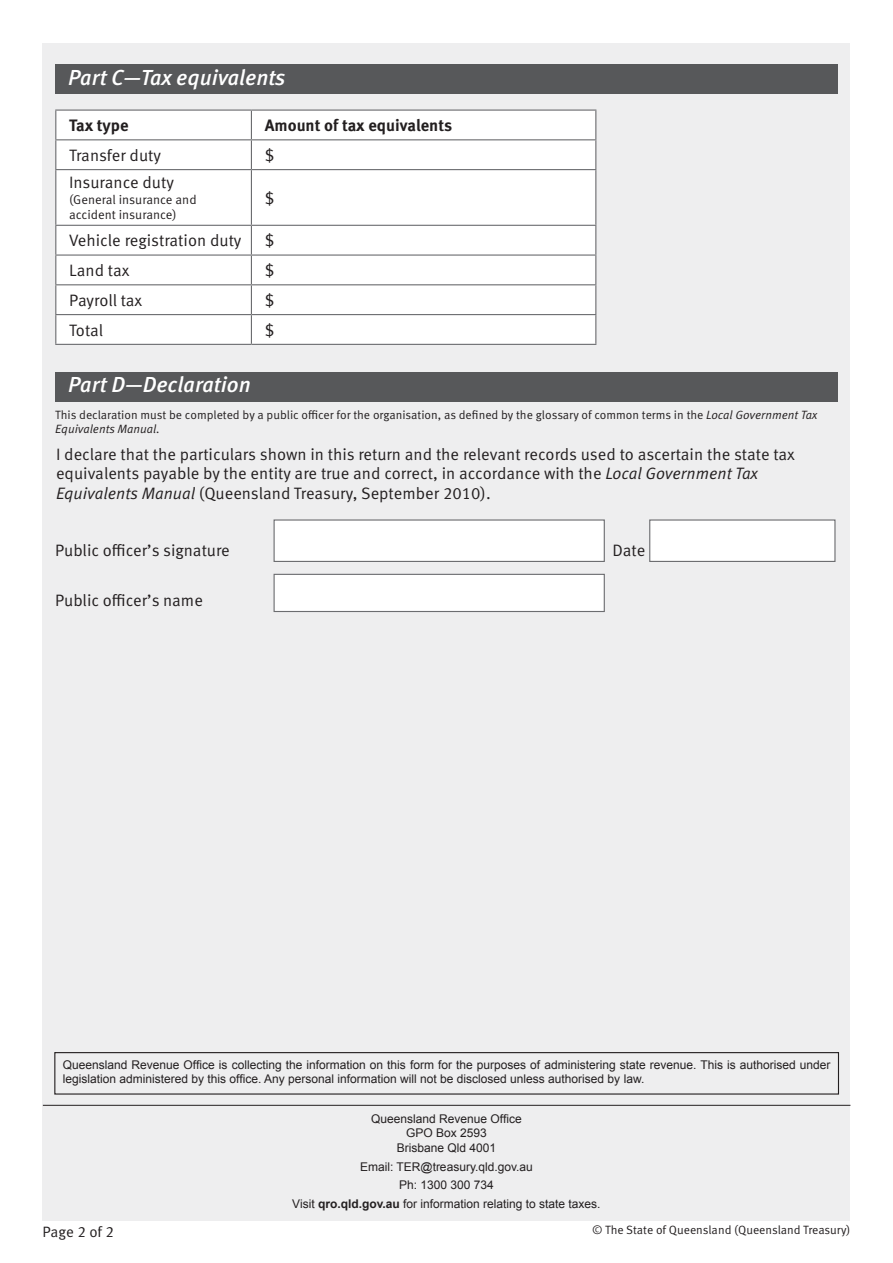
<style>
.page{position:relative;width:893px;height:1263px;background:#fff}
.page>*{position:absolute;margin:0;border:0;box-sizing:border-box;transform-origin:0 0}
.Text_Heading{font:italic 500 21.75px "Meta Pro";color:#fff}
.Ange_form_table{font:16.5px/19.8px "Meta Pro";color:#231f20}
.ange_form_text{font:16.5px "Meta Pro";color:#231f20}
.ange_form_text-2{font:700 16.5px "Meta Pro";color:#231f20}
.t1{font:15px "Meta Pro";letter-spacing:-.005em;color:#231f20}
.ange_form_text-3{font:12.75px/15.3px "Meta Pro";color:#231f20}
.Privacy_statement{font:12px/14.4px "Arial";color:#231f20}
.Ange_form_table-2{font:12px/14.4px "Meta Pro";color:#231f20}
.Form_text{font:12px "Meta Pro";color:#231f20}
.s1{font-style:italic}
.s2{font-weight:700}
</style>
<div class="page">
<div style="left:43px;top:43px;width:807px;height:1177px;background:#eeeeef"></div>
<div style="left:274px;top:519px;width:331px;height:43px;background:#fff;border:1px solid #6c6d70"></div>
<div style="left:649px;top:519px;width:186px;height:43px;background:#fff;border:1px solid #6c6d70"></div>
<div style="left:274px;top:574px;width:331px;height:38px;background:#fff;border:1px solid #6c6d70"></div>
<div style="left:56px;top:64px;width:782px;height:30px;background:#57585a"></div>
<div style="left:56px;top:111px;width:539px;height:233px;background:#fff"></div>
<hr style="left:55px;top:110px;width:196px;height:1px;background:#6c6d70">
<hr style="left:251px;top:110px;width:345px;height:1px;background:#6c6d70">
<hr style="left:55px;top:139px;width:196px;height:1px;background:#6c6d70">
<svg style="left:55px;top:111px;width:1px;height:58px"></svg>
<hr style="left:251px;top:139px;width:345px;height:1px;background:#6c6d70">
<svg style="left:251px;top:111px;width:1px;height:58px"></svg>
<svg style="left:595px;top:111px;width:1px;height:58px"></svg>
<hr style="left:55px;top:169px;width:196px;height:1px;background:#6c6d70">
<hr style="left:55px;top:170px;width:1px;height:55px;background:#6c6d70">
<hr style="left:251px;top:169px;width:345px;height:1px;background:#6c6d70">
<hr style="left:251px;top:170px;width:1px;height:55px;background:#6c6d70">
<hr style="left:595px;top:170px;width:1px;height:55px;background:#6c6d70">
<hr style="left:55px;top:225px;width:196px;height:1px;background:#6c6d70">
<hr style="left:251px;top:225px;width:345px;height:1px;background:#6c6d70">
<hr style="left:55px;top:254px;width:196px;height:2px;background:#6c6d70">
<hr style="left:251px;top:254px;width:345px;height:2px;background:#6c6d70">
<hr style="left:55px;top:284px;width:196px;height:1px;background:#6c6d70">
<hr style="left:251px;top:284px;width:345px;height:1px;background:#6c6d70">
<hr style="left:55px;top:314px;width:196px;height:1px;background:#6c6d70">
<svg style="left:55px;top:226px;width:1px;height:118px"></svg>
<hr style="left:251px;top:314px;width:345px;height:1px;background:#6c6d70">
<svg style="left:251px;top:226px;width:1px;height:118px"></svg>
<svg style="left:595px;top:226px;width:1px;height:118px"></svg>
<hr style="left:55px;top:344px;width:196px;height:1px;background:#6c6d70">
<hr style="left:251px;top:344px;width:345px;height:1px;background:#6c6d70">
<div style="left:56px;top:372px;width:782px;height:29px;background:#57585a"></div>
<hr style="left:43px;top:1105px;width:807px;height:1px;background:#231f20">
<div style="left:54px;top:1052px;width:785px;height:42px;border:1px solid #231f20"></div>
<p class="Text_Heading" style="left:68px;top:63px;width:219px">Part C—Tax equivalents</p>
<p class="ange_form_text-2" style="left:69px;top:115px;width:61px">Tax type</p>
<p class="ange_form_text-2" style="left:265px;top:115px;width:189px">Amount of tax equivalents</p>
<p class="ange_form_text" style="left:69px;top:145px;width:93px">Transfer duty</p>
<p class="ange_form_text" style="left:265px;top:145px;width:11px">$</p>
<p class="ange_form_text" style="left:69px;top:172px;width:106px">Insurance duty</p>
<p class="ange_form_text-3" style="left:69px;top:192px;width:129px">(General insurance and accident insurance)</p>
<p class="ange_form_text" style="left:265px;top:187px;width:11px">$</p>
<p class="ange_form_text" style="left:69px;top:230px;width:174px">Vehicle registration duty</p>
<p class="ange_form_text" style="left:265px;top:230px;width:11px">$</p>
<p class="ange_form_text" style="left:69px;top:260px;width:62px">Land tax</p>
<p class="ange_form_text" style="left:265px;top:260px;width:11px">$</p>
<p class="ange_form_text" style="left:69px;top:290px;width:75px">Payroll tax</p>
<p class="ange_form_text" style="left:265px;top:290px;width:11px">$</p>
<p class="ange_form_text" style="left:69px;top:319px;width:36px">Total</p>
<p class="ange_form_text" style="left:265px;top:319px;width:11px">$</p>
<p class="Text_Heading" style="left:68px;top:371px;width:184px">Part D—Declaration</p>
<p class="Ange_form_table-2" style="left:55px;top:408px;width:763px">This declaration must be completed by a public officer for the organisation, as defined by the glossary of common terms in the <span class="s1">Local Government Tax<br>Equivalents Manual.</span></p>
<p class="Ange_form_table" style="left:56px;top:444px;width:740px">I declare that the particulars shown in this return and the relevant records used to ascertain the state tax equivalents payable by the entity are true and correct, in accordance with the <span class="s1">Local Government Tax<br>Equivalents Manual</span> (Queensland Treasury, September 2010).</p>
<p class="Ange_form_table" style="left:55px;top:541px;width:176px">Public officer’s signature</p>
<p class="Ange_form_table" style="left:612px;top:541px;width:34px">Date</p>
<p class="Ange_form_table" style="left:55px;top:591px;width:149px">Public officer’s name</p>
<p class="Privacy_statement" style="left:63px;top:1057px;width:769px">Queensland Revenue Office is collecting the information on this form for the purposes of administering state revenue. This is authorised under legislation administered by this office. Any personal information will not be disclosed unless authorised by law.</p>
<p class="t1" style="left:43px;top:1222px;width:73px">Page 2 of 2</p>
<p class="Privacy_statement" style="left:371px;top:1112px;width:152px">Queensland Revenue Office</p>
<p class="Privacy_statement" style="left:406px;top:1126px;width:82px">GPO Box 2593</p>
<p class="Privacy_statement" style="left:397px;top:1140px;width:101px">Brisbane Qld 4001</p>
<p class="Privacy_statement" style="left:360px;top:1159px;width:174px">Email: TER@treasury.qld.gov.au</p>
<p class="Privacy_statement" style="left:399px;top:1178px;width:96px">Ph: 1300 300 734</p>
<p class="Privacy_statement" style="left:292px;top:1196px;width:310px">Visit <span class="s2">qro.qld.gov.au</span> for information relating to state taxes.</p>
<p class="Form_text" style="left:592px;top:1223px;width:260px">© The State of Queensland (Queensland Treasury)</p>
</div>
